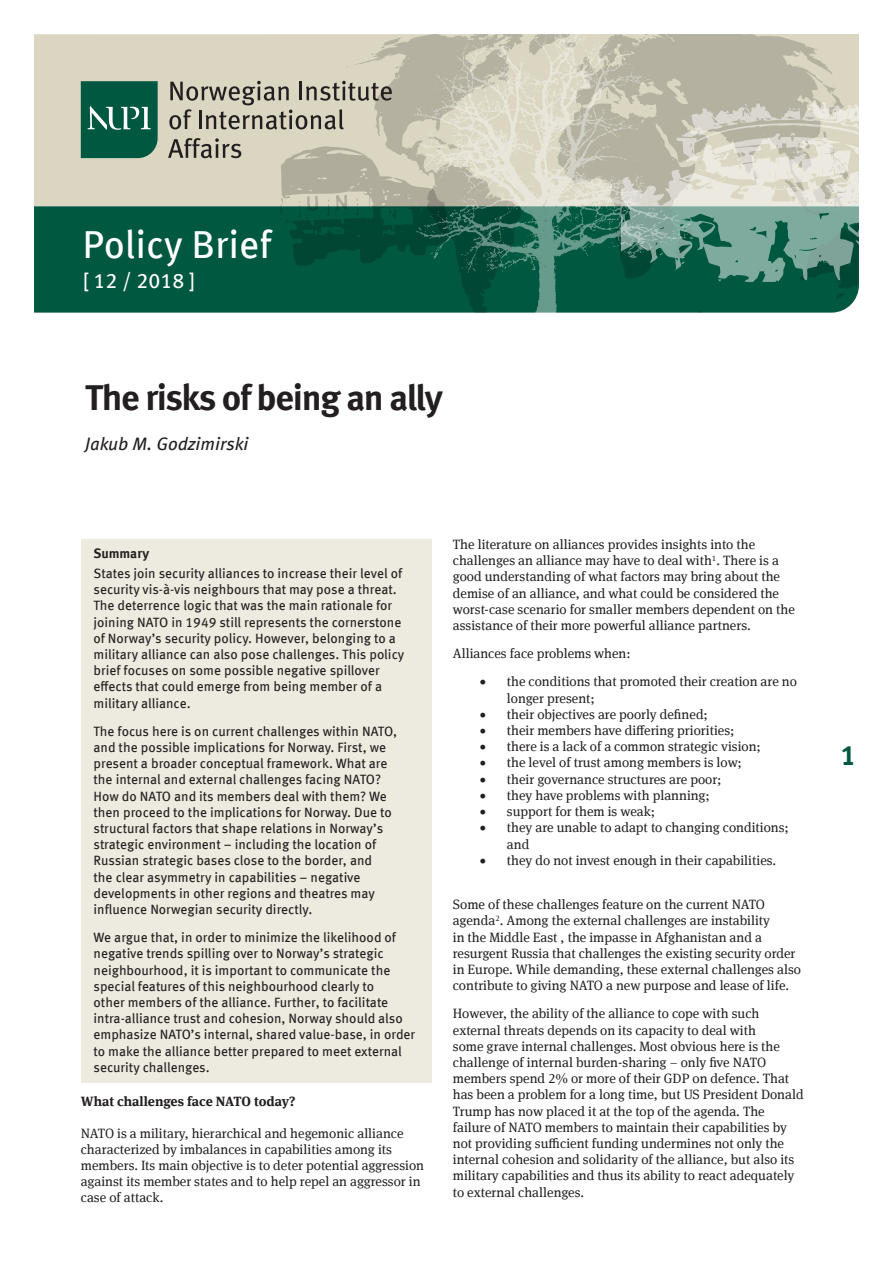
<style>
.page{position:relative;width:893px;height:1263px;background:#fff}
.page>*{position:absolute;margin:0;border:0;box-sizing:border-box;transform-origin:0 0}
.t1{font:39px "Meta Offc Pro";color:#fff}
.t2{font:700 36px "Meta Offc Pro";letter-spacing:-.035em;color:#231f20}
.t3{font:700 27.75px "Meta Offc Pro";color:#005840}
.Kortinfo_om_NUPI{font:21px "Meta Offc Pro";color:#fff}
.t4{font:italic 18px "Meta Offc Pro";color:#231f20}
.heading_2{font:13.5px/16.2px "Meta Serif Offc Pro";color:#231f20}
.t5{font:13.5px/16.2px "Meta Offc Pro";color:#231f20}
.heading_2-2{font:700 13.5px "Meta Serif Offc Pro";color:#231f20}
.heading_1{font:700 13.5px "Meta Offc Pro";letter-spacing:-.005em;color:#231f20}
</style>
<div class="page">
<div style="left:34px;top:34px;width:825px;height:172px;background:#dad6c2"></div>
<div style="left:34px;top:206px;width:821px;height:106px;background:#005840"></div>
<svg style="left:692px;top:34px;width:140px;height:51px;fill:#b4b1a0"></svg>
<svg style="left:354px;top:39px;width:57px;height:273px;fill:#005840"></svg>
<svg style="left:381px;top:37px;width:21px;height:12px"></svg>
<svg style="left:692px;top:85px;width:167px;height:215px"></svg>
<img style="left:411px;top:34px;width:281px;height:278px">
<svg style="left:81px;top:81px;width:77px;height:77px;background:#176750"></svg>
<svg style="left:168px;top:81px;width:301px;height:185px"></svg>
<div style="left:81px;top:539px;width:351px;height:543px;background:#edebe0"></div>
<h1 class="t1" style="left:83px;top:215px;width:190px">Policy Brief</h1>
<p class="Kortinfo_om_NUPI" style="left:83px;top:265px;width:114px">[ 12 / 2018 ]</p>
<p class="t2" style="left:85px;top:370px;width:359px">The risks of being an ally</p>
<p class="t4" style="left:85px;top:430px;width:165px">Jakub M. Godzimirski</p>
<p class="heading_1" style="left:94px;top:542px;width:57px">Summary</p>
<p class="t5" style="left:94px;top:564px;width:312px">States join security alliances to increase their level of security vis-à-vis neighbours that may pose a threat.<br>The deterrence logic that was the main rationale for joining NATO in 1949 still represents the cornerstone of Norway’s security policy. However, belonging to a military alliance can also pose challenges. This policy brief focuses on some possible negative spillover effects that could emerge from being member of a military alliance.</p>
<p class="t5" style="left:94px;top:722px;width:305px">The focus here is on current challenges within NATO, and the possible implications for Norway. First, we present a broader conceptual framework. What are the internal and external challenges facing NATO?<br>How do NATO and its members deal with them? We then proceed to the implications for Norway. Due to structural factors that shape relations in Norway’s strategic environment – including the location of Russian strategic bases close to the border, and<br>the clear asymmetry in capabilities – negative developments in other regions and theatres may influence Norwegian security directly.</p>
<p class="t5" style="left:94px;top:928px;width:323px">We argue that, in order to minimize the likelihood of negative trends spilling over to Norway’s strategic neighbourhood, it is important to communicate the special features of this neighbourhood clearly to<br>other members of the alliance. Further, to facilitate intra-alliance trust and cohesion, Norway should also emphasize NATO’s internal, shared value-base, in order to make the alliance better prepared to meet external security challenges.</p>
<p class="heading_2-2" style="left:81px;top:1091px;width:216px">What challenges face NATO today?</p>
<p class="heading_2" style="left:81px;top:1124px;width:345px">NATO is a military, hierarchical and hegemonic alliance characterized by imbalances in capabilities among its members. Its main objective is to deter potential aggression against its member states and to help repel an aggressor in case of attack.</p>
<p class="heading_2" style="left:453px;top:536px;width:343px">The literature on alliances provides insights into the challenges an alliance may have to deal with<sup>1</sup>. There is a good understanding of what factors may bring about the demise of an alliance, and what could be considered the worst-case scenario for smaller members dependent on the assistance of their more powerful alliance partners.</p>
<p class="heading_2" style="left:453px;top:645px;width:179px">Alliances face problems when:</p>
<p class="heading_2" style="left:507px;top:673px;width:292px;text-indent:-27px">• the conditions that promoted their creation are no longer present;</p>
<p class="heading_2" style="left:480px;top:705px;width:230px">• their objectives are poorly defined;</p>
<p class="heading_2" style="left:480px;top:722px;width:256px">• their members have differing priorities;</p>
<p class="heading_2" style="left:480px;top:738px;width:283px">• there is a lack of a common strategic vision;</p>
<p class="heading_2" style="left:480px;top:754px;width:264px">• the level of trust among members is low;</p>
<p class="heading_2" style="left:480px;top:770px;width:243px">• their governance structures are poor;</p>
<p class="heading_2" style="left:480px;top:786px;width:231px">• they have problems with planning;</p>
<p class="heading_2" style="left:480px;top:803px;width:177px">• support for them is weak;</p>
<p class="heading_2" style="left:507px;top:819px;width:284px;text-indent:-27px">• they are unable to adapt to changing conditions; and</p>
<p class="heading_2" style="left:480px;top:851px;width:298px">• they do not invest enough in their capabilities.</p>
<p class="heading_2" style="left:453px;top:896px;width:350px">Some of these challenges feature on the current NATO agenda<sup>2</sup>. Among the external challenges are instability<br>in the Middle East , the impasse in Afghanistan and a resurgent Russia that challenges the existing security order in Europe. While demanding, these external challenges also contribute to giving NATO a new purpose and lease of life.</p>
<p class="heading_2" style="left:453px;top:1005px;width:352px">However, the ability of the alliance to cope with such external threats depends on its capacity to deal with<br>some grave internal challenges. Most obvious here is the challenge of internal burden-sharing – only five NATO members spend 2% or more of their GDP on defence. That has been a problem for a long time, but US President Donald Trump has now placed it at the top of the agenda. The failure of NATO members to maintain their capabilities by not providing sufficient funding undermines not only the internal cohesion and solidarity of the alliance, but also its military capabilities and thus its ability to react adequately to external challenges.</p>
<h3 class="t3" style="left:840px;top:734px;width:17px">1</h3>
</div>
